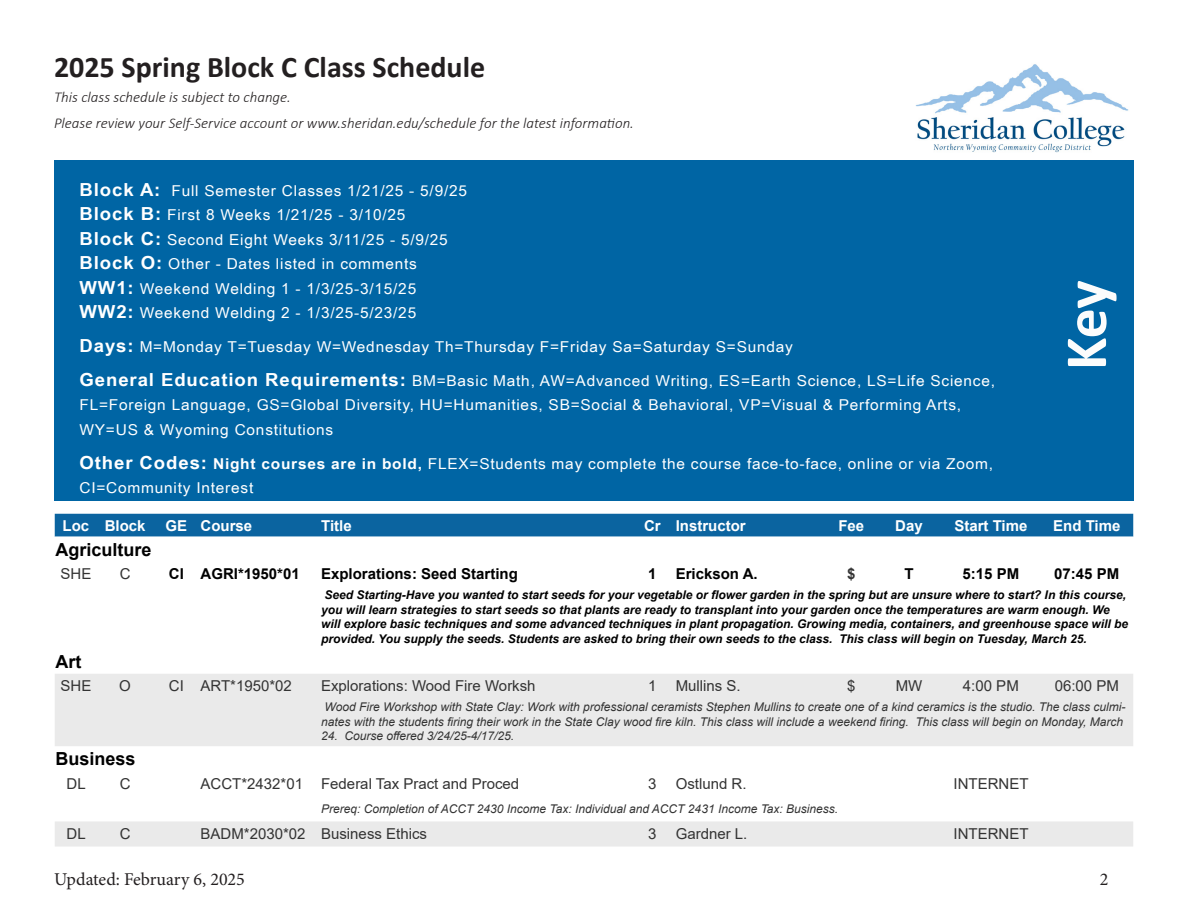
<style>
.page{position:relative;width:1188px;height:918px;background:#fff}
.page>*{position:absolute;margin:0;border:0;box-sizing:border-box;transform-origin:0 0}
.t1{font:700 60px "Calibri";color:#fcfcfc}
.t2{font:700 30px "Calibri";color:#231f20}
.t3{font:18px "Minion Pro";color:#231f20}
.t4{font:700 18px "Arial";color:#000}
.t5{font:15px "Arial Narrow";letter-spacing:.04em;color:#fff;scale:1.26 1}
.t6{font:15px "Arial";color:#333}
.t7{font:italic 300 15px/25.5px "Calibri";color:#231f20}
.t8{font:700 15px "Arial";color:#000}
.t9{font:700 15px "Arial";color:#fff}
.t10{font:700 15px "Arial";color:#333}
.t11{font:italic 700 12px/14.4px "Arial";color:#000}
.t12{font:italic 12px/14.4px "Arial";color:#333}
.s1{font-weight:700;font-size:18px}
.s2{font-weight:700}
</style>
<div class="page">
<img style="left:915px;top:64px;width:214px;height:89px">
<div style="left:54px;top:160px;width:1080px;height:340px;background:#0065a4"></div>
<div style="left:55px;top:514px;width:1078px;height:23px;background:#0b64a0"></div>
<svg style="left:55px;top:674px;width:1078px;height:173px;fill:#eaeaea"></svg>
<h2 class="t2" style="left:54px;top:45px;width:433px">2025 Spring Block C Class Schedule</h2>
<p class="t7" style="left:54px;top:84px;width:581px">This class schedule is subject to change.<br>Please review your Self-Service account or www.sheridan.edu/schedule for the latest information.</p>
<p class="t5" style="left:80px;top:180px;width:309px"><span class="s1">Block A:</span> Full Semester Classes 1/21/25 - 5/9/25</p>
<p class="t5" style="left:80px;top:204px;width:260px"><span class="s1">Block B:</span> First 8 Weeks 1/21/25 - 3/10/25</p>
<p class="t5" style="left:80px;top:229px;width:294px"><span class="s1">Block C:</span> Second Eight Weeks 3/11/25 - 5/9/25</p>
<p class="t5" style="left:80px;top:253px;width:269px"><span class="s1">Block O:</span> Other - Dates listed in comments</p>
<p class="t5" style="left:80px;top:277px;width:269px"><span class="s1">WW1:</span> Weekend Welding 1 - 1/3/25-3/15/25</p>
<p class="t5" style="left:80px;top:302px;width:269px"><span class="s1">WW2:</span> Weekend Welding 2 - 1/3/25-5/23/25</p>
<p class="t5" style="left:80px;top:336px;width:568px"><span class="s1">Days:</span> M=Monday T=Tuesday W=Wednesday Th=Thursday F=Friday Sa=Saturday S=Sunday</p>
<p class="t5" style="left:80px;top:370px;width:728px"><span class="s1">General Education Requirements:</span> BM=Basic Math, AW=Advanced Writing, ES=Earth Science, LS=Life Science,</p>
<p class="t5" style="left:80px;top:394px;width:701px">FL=Foreign Language, GS=Global Diversity, HU=Humanities, SB=Social &amp; Behavioral, VP=Visual &amp; Performing Arts,</p>
<p class="t5" style="left:80px;top:419px;width:203px">WY=US &amp; Wyoming Constitutions</p>
<p class="t5" style="left:80px;top:453px;width:727px"><span class="s1">Other Codes:</span> <span class="s2">Night courses are in bold,</span> FLEX=Students may complete the course face-to-face, online or via Zoom,</p>
<p class="t5" style="left:80px;top:477px;width:139px">CI=Community Interest</p>
<p class="t1" style="left:1044px;top:370px;width:91px;rotate:-90deg">Key</p>
<p class="t9" style="left:63px;top:515px;width:28px">Loc</p>
<p class="t9" style="left:105px;top:515px;width:42px">Block</p>
<p class="t9" style="left:166px;top:515px;width:23px">GE</p>
<p class="t9" style="left:201px;top:515px;width:53px">Course</p>
<p class="t9" style="left:321px;top:515px;width:32px">Title</p>
<p class="t9" style="left:644px;top:515px;width:18px">Cr</p>
<p class="t9" style="left:676px;top:515px;width:72px">Instructor</p>
<p class="t9" style="left:838px;top:515px;width:27px">Fee</p>
<p class="t9" style="left:895px;top:515px;width:29px">Day</p>
<p class="t9" style="left:954px;top:515px;width:75px">Start Time</p>
<p class="t9" style="left:1053px;top:515px;width:69px">End Time</p>
<p class="t4" style="left:56px;top:537px;width:98px">Agriculture</p>
<p class="t6" style="left:61px;top:563px;width:32px">SHE</p>
<p class="t6" style="left:120px;top:563px;width:12px">C</p>
<p class="t8" style="left:169px;top:563px;width:16px">CI</p>
<p class="t8" style="left:201px;top:563px;width:101px">AGRI*1950*01</p>
<p class="t8" style="left:321px;top:563px;width:198px">Explorations: Seed Starting</p>
<p class="t8" style="left:648px;top:563px;width:10px">1</p>
<p class="t8" style="left:676px;top:563px;width:83px">Erickson A.</p>
<p class="t10" style="left:847px;top:563px;width:10px">$</p>
<p class="t8" style="left:904px;top:563px;width:11px">T</p>
<p class="t8" style="left:963px;top:563px;width:58px">5:15 PM</p>
<p class="t8" style="left:1054px;top:563px;width:67px">07:45 PM</p>
<p class="t11" style="left:321px;top:588px;width:808px">Seed Starting-Have you wanted to start seeds for your vegetable or flower garden in the spring but are unsure where to start? In this course, you will learn strategies to start seeds so that plants are ready to transplant into your garden once the temperatures are warm enough. We will explore basic techniques and some advanced techniques in plant propagation. Growing media, containers, and greenhouse space will be provided. You supply the seeds. Students are asked to bring their own seeds to the class. This class will begin on Tuesday, March 25.</p>
<p class="t4" style="left:56px;top:649px;width:27px">Art</p>
<p class="t6" style="left:61px;top:675px;width:32px">SHE</p>
<p class="t6" style="left:119px;top:675px;width:13px">O</p>
<p class="t6" style="left:169px;top:675px;width:16px">CI</p>
<p class="t6" style="left:201px;top:675px;width:93px">ART*1950*02</p>
<p class="t6" style="left:321px;top:675px;width:216px">Explorations: Wood Fire Worksh</p>
<p class="t6" style="left:648px;top:675px;width:10px">1</p>
<p class="t6" style="left:676px;top:675px;width:67px">Mullins S.</p>
<p class="t6" style="left:847px;top:675px;width:10px">$</p>
<p class="t6" style="left:896px;top:675px;width:28px">MW</p>
<p class="t6" style="left:963px;top:675px;width:57px">4:00 PM</p>
<p class="t6" style="left:1055px;top:675px;width:66px">06:00 PM</p>
<p class="t12" style="left:321px;top:700px;width:806px">Wood Fire Workshop with State Clay: Work with professional ceramists Stephen Mullins to create one of a kind ceramics is the studio. The class culmi&shy;nates with the students firing their work in the State Clay wood fire kiln. This class will include a weekend firing. This class will begin on Monday, March</p>
<p class="t12" style="left:321px;top:729px;width:195px">24. Course offered 3/24/25-4/17/25.</p>
<p class="t4" style="left:56px;top:746px;width:82px">Business</p>
<p class="t6" style="left:67px;top:774px;width:21px">DL</p>
<p class="t6" style="left:120px;top:774px;width:12px">C</p>
<p class="t6" style="left:201px;top:774px;width:104px">ACCT*2432*01</p>
<p class="t6" style="left:321px;top:774px;width:200px">Federal Tax Pract and Proced</p>
<p class="t6" style="left:648px;top:774px;width:10px">3</p>
<p class="t6" style="left:676px;top:774px;width:72px">Ostlund R.</p>
<p class="t6" style="left:954px;top:774px;width:76px">INTERNET</p>
<p class="t12" style="left:321px;top:802px;width:519px">Prereq: Completion of ACCT 2430 Income Tax: Individual and ACCT 2431 Income Tax: Business.</p>
<p class="t6" style="left:67px;top:824px;width:21px">DL</p>
<p class="t6" style="left:120px;top:824px;width:12px">C</p>
<p class="t6" style="left:201px;top:824px;width:107px">BADM*2030*02</p>
<p class="t6" style="left:321px;top:824px;width:107px">Business Ethics</p>
<p class="t6" style="left:648px;top:824px;width:10px">3</p>
<p class="t6" style="left:676px;top:824px;width:73px">Gardner L.</p>
<p class="t6" style="left:954px;top:824px;width:76px">INTERNET</p>
<p class="t3" style="left:54px;top:867px;width:192px">Updated: February 6, 2025</p>
<p class="t3" style="left:1100px;top:867px;width:10px">2</p>
</div>
